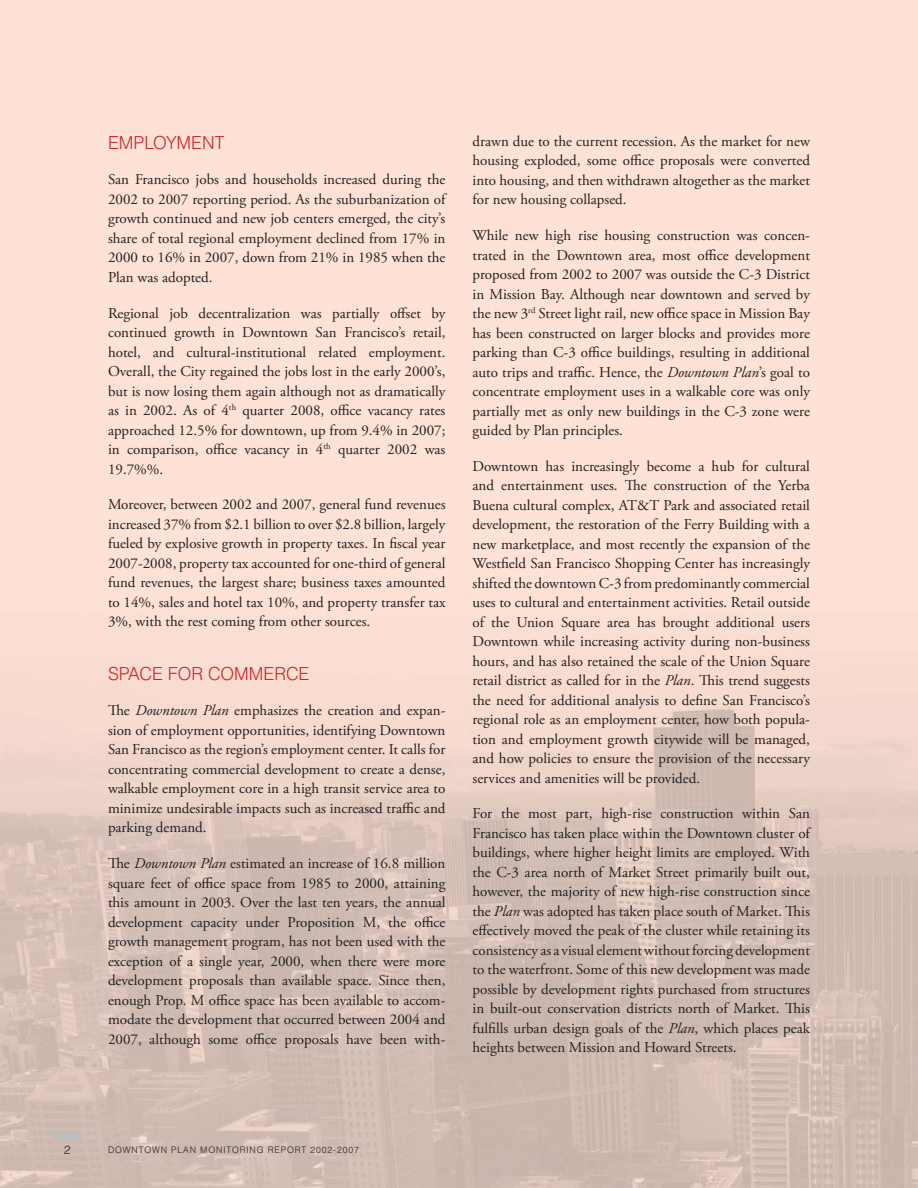
<style>
.page{position:relative;width:918px;height:1188px;background:#fde2d5}
.page>*{position:absolute;margin:0;border:0;box-sizing:border-box;transform-origin:0 0}
.t1{font:300 18px "Swiss 721 BT";color:#d2232a}
.t2{font:15px/19.5px "Adobe Garamond Pro";color:#231f20;text-align:justify}
.t3{font:300 12px "Swiss 721 BT";color:#231f20}
.t4{font:300 9px "Swiss 721 BT";letter-spacing:.1em;color:#231f20}
.s1{font-style:italic}
</style>
<div class="page">
<img style="left:0;top:704px;width:918px;height:484px">
<div style="left:54px;top:1134px;width:27px;height:6px;background:#bbbdc0"></div>
<p class="t1" style="left:108px;top:136px;width:118px">EMPLOYMENT</p>
<p class="t2" style="left:108px;top:171px;width:339px">San Francisco jobs and households increased during the 2002 to 2007 reporting period. As the suburbanization of growth continued and new job centers emerged, the city’s share of total regional employment declined from 17% in 2000 to 16% in 2007, down from 21% in 1985 when the Plan was adopted.</p>
<p class="t2" style="left:108px;top:304px;width:339px">Regional job decentralization was partially offset by continued growth in Downtown San Francisco’s retail, hotel, and cultural-institutional related employment.<br>Overall, the City regained the jobs lost in the early 2000’s, but is now losing them again although not as dramatically as in 2002. As of 4<sup>th</sup> quarter 2008, office vacancy rates approached 12.5% for downtown, up from 9.4% in 2007; in comparison, office vacancy in 4<sup>th</sup> quarter 2002 was 19.7%%.</p>
<p class="t2" style="left:108px;top:496px;width:339px">Moreover, between 2002 and 2007, general fund revenues increased 37% from $2.1 billion to over $2.8 billion, largely fueled by explosive growth in property taxes. In fiscal year 2007-2008, property tax accounted for one-third of general fund revenues, the largest share; business taxes amounted to 14%, sales and hotel tax 10%, and property transfer tax 3%, with the rest coming from other sources.</p>
<p class="t1" style="left:108px;top:667px;width:203px">SPACE FOR COMMERCE</p>
<p class="t2" style="left:108px;top:702px;width:339px">The <span class="s1">Downtown Plan</span> emphasizes the creation and expan&shy;sion of employment opportunities, identifying Downtown San Francisco as the region’s employment center. It calls for concentrating commercial development to create a dense, walkable employment core in a high transit service area to minimize undesirable impacts such as increased traffic and parking demand.</p>
<p class="t2" style="left:108px;top:855px;width:339px">The <span class="s1">Downtown Plan</span> estimated an increase of 16.8 million square feet of office space from 1985 to 2000, attaining this amount in 2003. Over the last ten years, the annual development capacity under Proposition M, the office growth management program, has not been used with the exception of a single year, 2000, when there were more development proposals than available space. Since then, enough Prop. M office space has been available to accom&shy;modate the development that occurred between 2004 and 2007, although some office proposals have been with-</p>
<p class="t2" style="left:473px;top:133px;width:339px">drawn due to the current recession. As the market for new housing exploded, some office proposals were converted into housing, and then withdrawn altogether as the market for new housing collapsed.</p>
<p class="t2" style="left:473px;top:227px;width:339px">While new high rise housing construction was concen&shy;trated in the Downtown area, most office development proposed from 2002 to 2007 was outside the C-3 District in Mission Bay. Although near downtown and served by the new 3<sup>rd</sup> Street light rail, new office space in Mission Bay has been constructed on larger blocks and provides more parking than C-3 office buildings, resulting in additional auto trips and traffic. Hence, the <span class="s1">Downtown Plan</span>’s goal to concentrate employment uses in a walkable core was only partially met as only new buildings in the C-3 zone were guided by Plan principles.</p>
<p class="t2" style="left:473px;top:457px;width:339px">Downtown has increasingly become a hub for cultural and entertainment uses. The construction of the Yerba Buena cultural complex, AT&amp;T Park and associated retail development, the restoration of the Ferry Building with a new marketplace, and most recently the expansion of the Westfield San Francisco Shopping Center has increasingly shifted the downtown C-3 from predominantly commercial uses to cultural and entertainment activities. Retail outside of the Union Square area has brought additional users Downtown while increasing activity during non-business hours, and has also retained the scale of the Union Square retail district as called for in the <span class="s1">Plan</span>. This trend suggests the need for additional analysis to define San Francisco’s regional role as an employment center, how both popula&shy;tion and employment growth citywide will be managed, and how policies to ensure the provision of the necessary services and amenities will be provided.</p>
<p class="t2" style="left:473px;top:805px;width:339px">For the most part, high-rise construction within San Francisco has taken place within the Downtown cluster of buildings, where higher height limits are employed. With the C-3 area north of Market Street primarily built out, however, the majority of new high-rise construction since the <span class="s1">Plan</span> was adopted has taken place south of Market. This effectively moved the peak of the cluster while retaining its consistency as a visual element without forcing development to the waterfront. Some of this new development was made possible by development rights purchased from structures in built-out conservation districts north of Market. This fulfills urban design goals of the <span class="s1">Plan</span>, which places peak heights between Mission and Howard Streets.</p>
<p class="t3" style="left:64px;top:1146px;width:8px">2</p>
<p class="t4" style="left:108px;top:1146px;width:253px">DOWNTOWN PLAN MONITORING REPORT 2002-2007</p>
</div>
